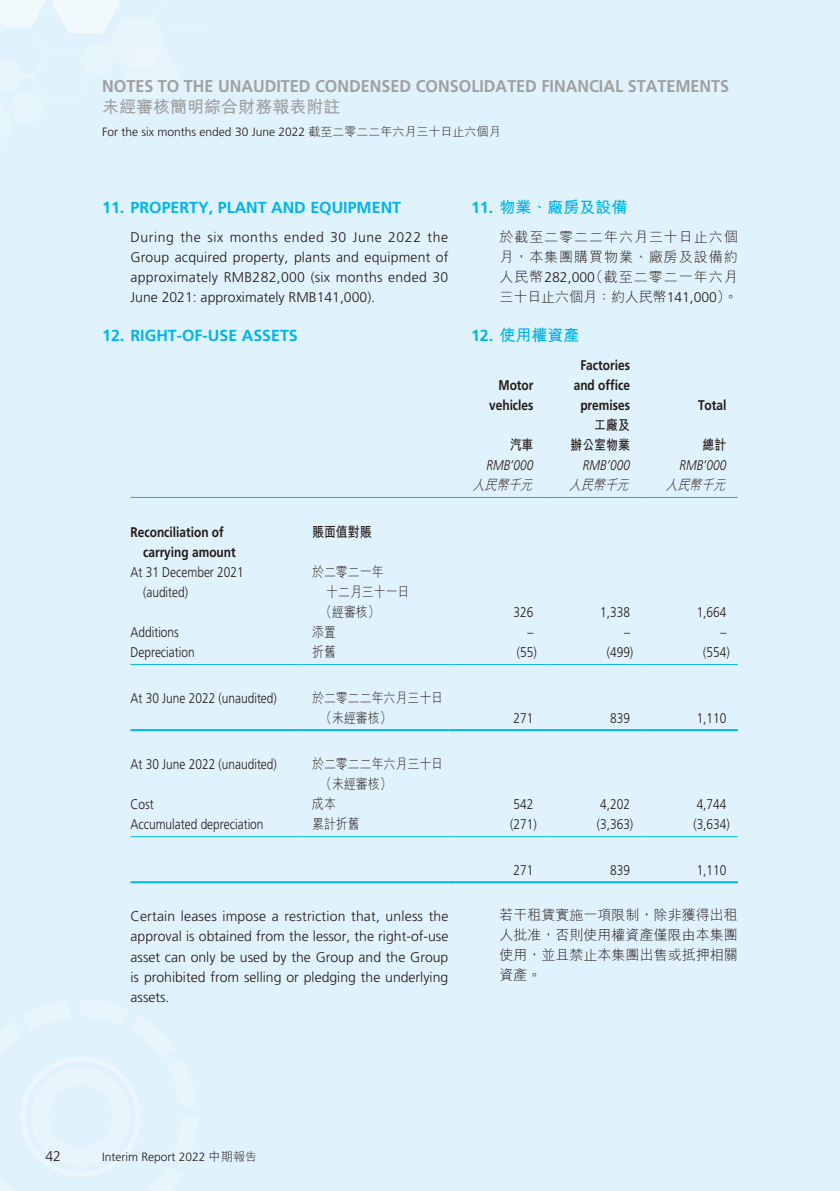
<style>
.page{position:relative;width:840px;height:1191px;background:#fff}
.page>*{position:absolute;margin:0;border:0;box-sizing:border-box;transform-origin:0 0}
.t1{font:700 17px "Frutiger LT Std";color:#a0a0a1;scale:.95 1}
.t2{font:700 17px "M Hei HK";color:#a0a0a1}
.t3{font:700 16px "Frutiger LT Std";color:#00b4e9}
.t4{font:700 16px "M Hei HK";color:#00b4e9}
.t5{font:300 14px/20px "Frutiger LT Std";color:#231916;text-align:justify}
.t6{font:300 14px/20px "Frutiger LT Std";color:#231916;scale:.85 1}
.t7{font:300 14px/20px "M Hei HK";color:#231916;text-align:justify}
.t8{font:700 14px/20px "Frutiger LT Std";color:#231916;text-align:right;scale:.85 1}
.t9{font:300 14px/20px "M Hei HK";color:#231916;scale:.85 1}
.t10{font:italic 300 14px "Frutiger LT Std";color:#231916;scale:.85 1}
.t11{font:700 14px/20px "M Hei HK";color:#231916;text-align:right;scale:.85 1}
.t12{font:italic 300 14px "M Hei HK";color:#231916;scale:.85 1}
.t13{font:300 12px "Frutiger LT Std";color:#231916}
.s1{font-family:"M Hei HK"}
.s2{font-family:"Frutiger LT Std"}
</style>
<div class="page">
<div style="left:0;top:0;width:839px;height:1191px;background:#e0f2fc"></div>
<svg style="left:0;top:0;width:161px;height:103px"></svg>
<svg style="left:21px;top:1057px;width:119px;height:119px"></svg>
<hr style="left:130px;top:497px;width:170px;height:1px;background:#00b4e9">
<hr style="left:300px;top:497px;width:148px;height:1px;background:#00b4e9">
<hr style="left:448px;top:497px;width:96px;height:1px;background:#00b4e9">
<hr style="left:544px;top:497px;width:97px;height:1px;background:#00b4e9">
<hr style="left:641px;top:497px;width:96px;height:1px;background:#00b4e9">
<hr style="left:130px;top:664px;width:170px;height:1px;background:#00b4e9">
<hr style="left:300px;top:664px;width:148px;height:1px;background:#00b4e9">
<hr style="left:448px;top:664px;width:96px;height:1px;background:#00b4e9">
<hr style="left:544px;top:664px;width:97px;height:1px;background:#00b4e9">
<hr style="left:641px;top:664px;width:96px;height:1px;background:#00b4e9">
<hr style="left:130px;top:729px;width:170px;height:2px;background:#00b4e9">
<hr style="left:300px;top:729px;width:148px;height:2px;background:#00b4e9">
<hr style="left:448px;top:729px;width:96px;height:2px;background:#00b4e9">
<hr style="left:544px;top:729px;width:97px;height:2px;background:#00b4e9">
<hr style="left:641px;top:729px;width:96px;height:2px;background:#00b4e9">
<hr style="left:130px;top:836px;width:170px;height:1px;background:#00b4e9">
<hr style="left:300px;top:836px;width:148px;height:1px;background:#00b4e9">
<hr style="left:448px;top:836px;width:96px;height:1px;background:#00b4e9">
<hr style="left:544px;top:836px;width:97px;height:1px;background:#00b4e9">
<hr style="left:641px;top:836px;width:96px;height:1px;background:#00b4e9">
<hr style="left:130px;top:881px;width:170px;height:2px;background:#00b4e9">
<hr style="left:300px;top:881px;width:148px;height:2px;background:#00b4e9">
<hr style="left:448px;top:881px;width:96px;height:2px;background:#00b4e9">
<hr style="left:544px;top:881px;width:97px;height:2px;background:#00b4e9">
<hr style="left:641px;top:881px;width:96px;height:2px;background:#00b4e9">
<p class="t1" style="left:102px;top:76px;width:661px">NOTES TO THE UNAUDITED CONDENSED CONSOLIDATED FINANCIAL STATEMENTS</p>
<p class="t2" style="left:102px;top:94px;width:240px">未經審核簡明綜合財務報表附註</p>
<p class="t13" style="left:102px;top:125px;width:400px">For the six months ended 30 June 2022 <span class="s1">截至二零二二年六月三十日止六個月</span></p>
<p class="t3" style="left:102px;top:198px;width:300px">11. PROPERTY, PLANT AND EQUIPMENT</p>
<p class="t5" style="left:130px;top:227px;width:319px">During the six months ended 30 June 2022 the Group acquired property, plants and equipment of approximately RMB282,000 (six months ended 30<br>June 2021: approximately RMB141,000).</p>
<p class="t3" style="left:102px;top:326px;width:197px">12. RIGHT-OF-USE ASSETS</p>
<p class="t4" style="left:471px;top:195px;width:158px"><span class="s2">11.</span> 物業、廠房及設備</p>
<p class="t7" style="left:499px;top:226px;width:240px">於截至二零二二年六月三十日止六個月，本集團購買物業、廠房及設備約人民幣<span class="s2">282,000</span>（截至二零二一年六月三十日止六個月：約人民幣<span class="s2">141,000</span>）。</p>
<p class="t4" style="left:471px;top:324px;width:110px"><span class="s2">12.</span> 使用權資產</p>
<p class="t8" style="left:489px;top:375px;width:54px">Motor vehicles</p>
<p class="t11" style="left:509px;top:434px;width:29px">汽車</p>
<p class="t8" style="left:573px;top:355px;width:68px;text-align:center">Factories and office premises</p>
<p class="t11" style="left:570px;top:414px;width:71px">工廠及<br>辦公室物業</p>
<p class="t8" style="left:697px;top:395px;width:35px">Total</p>
<p class="t11" style="left:702px;top:434px;width:29px">總計</p>
<p class="t10" style="left:486px;top:457px;width:57px">RMB’000</p>
<p class="t10" style="left:582px;top:457px;width:57px">RMB’000</p>
<p class="t10" style="left:679px;top:457px;width:57px">RMB’000</p>
<p class="t12" style="left:472px;top:478px;width:76px">人民幣千元</p>
<p class="t12" style="left:568px;top:478px;width:76px">人民幣千元</p>
<p class="t12" style="left:665px;top:478px;width:76px">人民幣千元</p>
<p class="t8" style="left:143px;top:522px;width:110px;text-align:left;text-indent:-13px">Reconciliation of carrying amount</p>
<p class="t11" style="left:312px;top:521px;width:71px">賬面值對賬</p>
<p class="t6" style="left:143px;top:562px;width:120px;text-indent:-13px">At 31 December 2021 (audited)</p>
<p class="t9" style="left:312px;top:562px;width:85px">於二零二一年</p>
<p class="t9" style="left:326px;top:582px;width:100px">十二月三十一日</p>
<p class="t9" style="left:320px;top:602px;width:71px">（經審核）</p>
<p class="t6" style="left:513px;top:602px;width:25px">326</p>
<p class="t6" style="left:600px;top:602px;width:37px">1,338</p>
<p class="t6" style="left:696px;top:602px;width:37px">1,664</p>
<p class="t6" style="left:130px;top:622px;width:58px">Additions</p>
<p class="t9" style="left:312px;top:622px;width:29px">添置</p>
<p class="t6" style="left:527px;top:622px;width:8px">–</p>
<p class="t6" style="left:623px;top:622px;width:8px">–</p>
<p class="t6" style="left:720px;top:622px;width:8px">–</p>
<p class="t6" style="left:130px;top:642px;width:77px">Depreciation</p>
<p class="t9" style="left:312px;top:642px;width:29px">折舊</p>
<p class="t6" style="left:516px;top:642px;width:25px">(55)</p>
<p class="t6" style="left:606px;top:642px;width:33px">(499)</p>
<p class="t6" style="left:703px;top:642px;width:33px">(554)</p>
<p class="t6" style="left:130px;top:688px;width:173px">At 30 June 2022 (unaudited)</p>
<p class="t9" style="left:320px;top:688px;width:146px;text-indent:-8px">於二零二二年六月三十日（未經審核）</p>
<p class="t6" style="left:513px;top:708px;width:25px">271</p>
<p class="t6" style="left:609px;top:708px;width:25px">839</p>
<p class="t6" style="left:696px;top:708px;width:37px">1,110</p>
<p class="t6" style="left:130px;top:754px;width:173px">At 30 June 2022 (unaudited)</p>
<p class="t9" style="left:320px;top:754px;width:146px;text-indent:-8px">於二零二二年六月三十日（未經審核）</p>
<p class="t6" style="left:130px;top:794px;width:29px">Cost</p>
<p class="t9" style="left:312px;top:794px;width:29px">成本</p>
<p class="t6" style="left:513px;top:794px;width:25px">542</p>
<p class="t6" style="left:600px;top:794px;width:37px">4,202</p>
<p class="t6" style="left:696px;top:794px;width:37px">4,744</p>
<p class="t6" style="left:130px;top:814px;width:158px">Accumulated depreciation</p>
<p class="t9" style="left:312px;top:814px;width:57px">累計折舊</p>
<p class="t6" style="left:510px;top:814px;width:33px">(271)</p>
<p class="t6" style="left:596px;top:814px;width:44px">(3,363)</p>
<p class="t6" style="left:693px;top:814px;width:44px">(3,634)</p>
<p class="t6" style="left:513px;top:860px;width:25px">271</p>
<p class="t6" style="left:609px;top:860px;width:25px">839</p>
<p class="t6" style="left:696px;top:860px;width:37px">1,110</p>
<p class="t5" style="left:130px;top:907px;width:319px">Certain leases impose a restriction that, unless the approval is obtained from the lessor, the right-of-use asset can only be used by the Group and the Group is prohibited from selling or pledging the underlying assets.</p>
<p class="t7" style="left:499px;top:904px;width:240px">若干租賃實施一項限制，除非獲得出租人批准，否則使用權資產僅限由本集團使用，並且禁止本集團出售或抵押相關資產。</p>
<p class="t5" style="left:45px;top:1146px;width:17px">42</p>
<p class="t13" style="left:102px;top:1150px;width:156px">Interim Report 2022 <span class="s1">中期報告</span></p>
</div>
